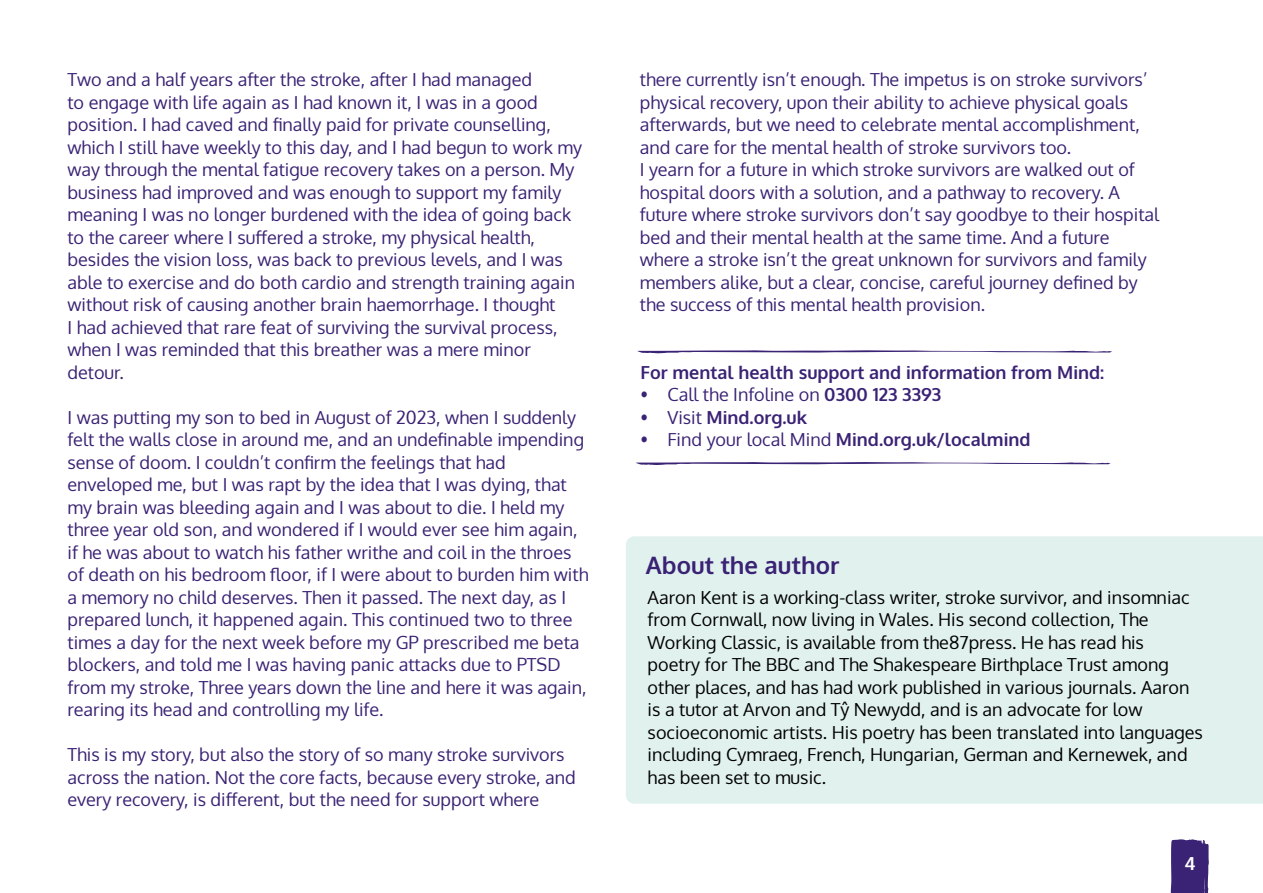
<style>
.page{position:relative;width:1263px;height:893px;background:#fff}
.page>*{position:absolute;margin:0;border:0;box-sizing:border-box;transform-origin:0 0}
.t1{font:700 24px "Oxygen";color:#3a2274}
.t2{font:18px/22.5px "Oxygen";color:#3a2274}
.t3{font:18px/22.5px "Oxygen";color:#000}
.t4{font:700 18px "Oxygen";color:#3a2274}
.t5{font:700 18px "Oxygen";color:#fff}
.s1{font-weight:700}
.s2{font-weight:400}
</style>
<div class="page">
<svg style="left:1170px;top:839px;width:39px;height:54px;background:#48327e"></svg>
<div style="left:626px;top:536px;width:637px;height:268px;background:#e1f1ee"></div>
<svg style="left:637px;top:350px;width:475px;height:3px"></svg>
<svg style="left:636px;top:462px;width:474px;height:3px"></svg>
<p class="t2" style="left:68px;top:69px;width:516px">Two and a half years after the stroke, after I had managed<br>to engage with life again as I had known it, I was in a good position. I had caved and finally paid for private counselling, which I still have weekly to this day, and I had begun to work my way through the mental fatigue recovery takes on a person. My business had improved and was enough to support my family meaning I was no longer burdened with the idea of going back to the career where I suffered a stroke, my physical health, besides the vision loss, was back to previous levels, and I was able to exercise and do both cardio and strength training again without risk of causing another brain haemorrhage. I thought<br>I had achieved that rare feat of surviving the survival process, when I was reminded that this breather was a mere minor detour.</p>
<p class="t2" style="left:68px;top:406px;width:522px">I was putting my son to bed in August of 2023, when I suddenly felt the walls close in around me, and an undefinable impending sense of doom. I couldn’t confirm the feelings that had enveloped me, but I was rapt by the idea that I was dying, that my brain was bleeding again and I was about to die. I held my three year old son, and wondered if I would ever see him again, if he was about to watch his father writhe and coil in the throes of death on his bedroom floor, if I were about to burden him with a memory no child deserves. Then it passed. The next day, as I prepared lunch, it happened again. This continued two to three times a day for the next week before my GP prescribed me beta blockers, and told me I was having panic attacks due to PTSD from my stroke, Three years down the line and here it was again, rearing its head and controlling my life.</p>
<p class="t2" style="left:68px;top:744px;width:510px">This is my story, but also the story of so many stroke survivors across the nation. Not the core facts, because every stroke, and every recovery, is different, but the need for support where</p>
<p class="t2" style="left:640px;top:69px;width:521px">there currently isn’t enough. The impetus is on stroke survivors’ physical recovery, upon their ability to achieve physical goals afterwards, but we need to celebrate mental accomplishment, and care for the mental health of stroke survivors too.<br>I yearn for a future in which stroke survivors are walked out of hospital doors with a solution, and a pathway to recovery. A future where stroke survivors don’t say goodbye to their hospital bed and their mental health at the same time. And a future where a stroke isn’t the great unknown for survivors and family members alike, but a clear, concise, careful journey defined by the success of this mental health provision.</p>
<p class="t4" style="left:640px;top:361px;width:465px">For mental health support and information from Mind:</p>
<p class="t2" style="left:640px;top:384px;width:302px">• Call the Infoline on <span class="s1">0300 123 3393</span></p>
<p class="t4" style="left:640px;top:406px;width:168px"><span class="s2">• Visit</span> Mind.org.uk</p>
<p class="t4" style="left:640px;top:428px;width:391px"><span class="s2">• Find your local Mind</span> Mind.org.uk/localmind</p>
<h1 class="t1" style="left:646px;top:550px;width:195px">About the author</h1>
<p class="t3" style="left:648px;top:586px;width:557px">Aaron Kent is a working-class writer, stroke survivor, and insomniac from Cornwall, now living in Wales. His second collection, The Working Classic, is available from the87press. He has read his<br>poetry for The BBC and The Shakespeare Birthplace Trust among other places, and has had work published in various journals. Aaron is a tutor at Arvon and Tŷ Newydd, and is an advocate for low socioeconomic artists. His poetry has been translated into languages including Cymraeg, French, Hungarian, German and Kernewek, and has been set to music.</p>
<p class="t5" style="left:1184px;top:852px;width:13px">4</p>
</div>
